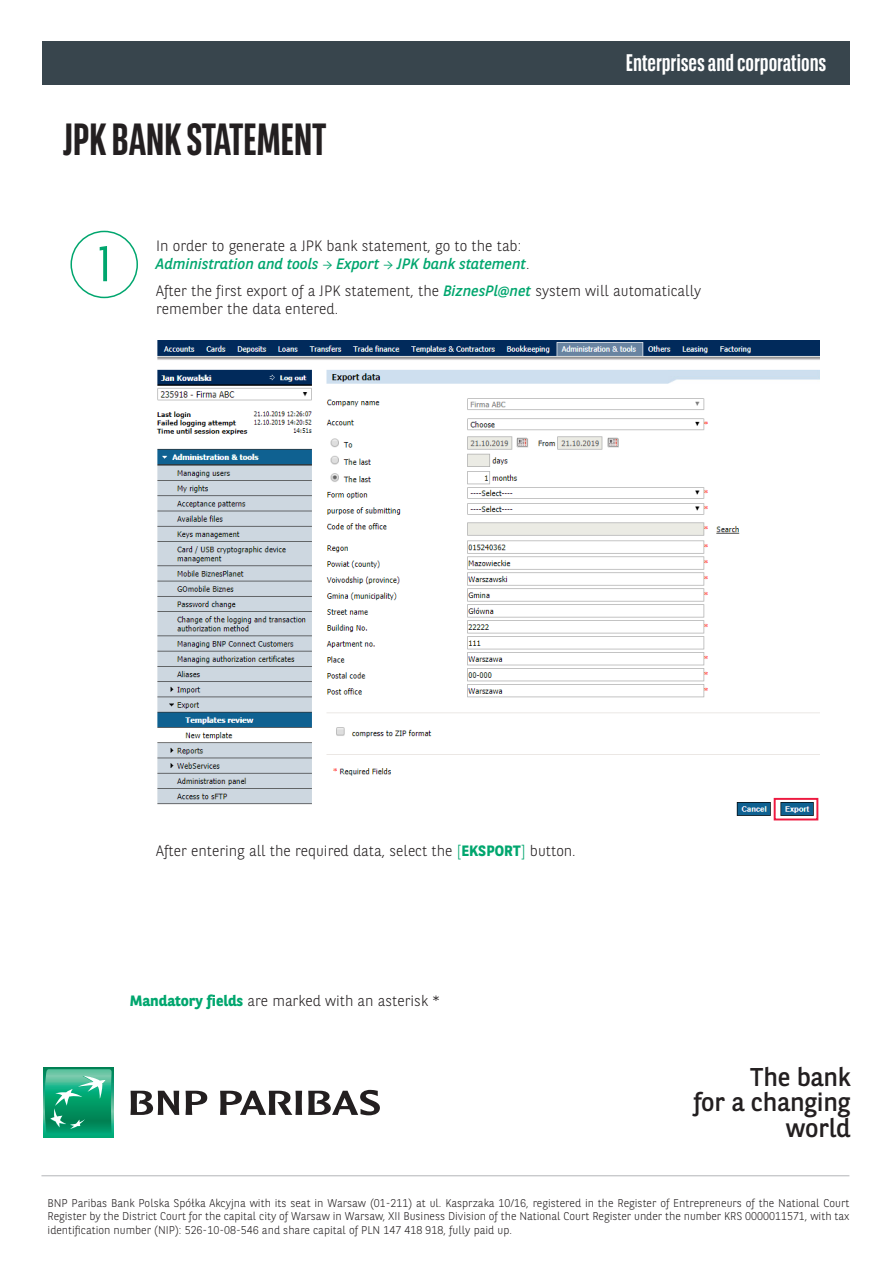
<style>
.page{position:relative;width:893px;height:1263px;background:#fff}
.page>*{position:absolute;margin:0;border:0;box-sizing:border-box;transform-origin:0 0}
.t1{font:50.4px "BNPP Sans Condensed";color:#00a66e}
.t2{font:700 45px "BNPP Sans Condensed";letter-spacing:-.01em;color:#231f20}
.t3{font:25.65px/25.7px "BNPP Sans";letter-spacing:-.01em;color:#231f20;text-align:right}
.t4{font:700 24px "BNPP Sans Condensed";color:#fff}
.t5{font:300 15px/18px "BNPP Sans";color:#231f20}
.t6{font:300 11.25px/13.5px "BNPP Sans";color:#231f20;text-align:justify}
.s1{font-weight:400;font-style:italic;color:#00a66e}
.s2{font-family:"Minion Pro";font-weight:400;color:#00a66e}
.s3{color:#00a66e}
.s4{font-weight:700;color:#00a66e}
</style>
<div class="page">
<svg style="left:43px;top:1068px;width:70px;height:69px"></svg>
<svg style="left:45px;top:1069px;width:67px;height:66px;background:#2cab82"></svg>
<svg style="left:130px;top:1091px;width:49px;height:24px"></svg>
<svg style="left:186px;top:1091px;width:21px;height:24px"></svg>
<svg style="left:220px;top:1091px;width:82px;height:24px"></svg>
<svg style="left:308px;top:1090px;width:72px;height:25px"></svg>
<hr style="left:41px;top:1175px;width:808px;height:1px;background:#bcbdc0">
<div style="left:42px;top:41px;width:808px;height:44px;background:#38454d"></div>
<svg style="left:70px;top:231px;width:68px;height:67px"></svg>
<img style="left:156px;top:341px;width:663px;height:480px">
<div style="left:774px;top:798px;width:44px;height:22px;border:2px solid #ed1a40"></div>
<p class="t2" style="left:63px;top:113px;width:265px">JPK BANK STATEMENT</p>
<p class="t4" style="left:626px;top:48px;width:202px">Enterprises and corporations</p>
<p class="t1" style="left:99px;top:232px;width:12px">1</p>
<p class="t5" style="left:156px;top:236px;width:375px">In order to generate a JPK bank statement, go to the tab:<br><span class="s1">Administration and tools</span> <span class="s2">→</span> <span class="s1">Export</span> <span class="s2">→</span> <span class="s1">JPK bank statement</span>.</p>
<p class="t5" style="left:156px;top:281px;width:546px">After the first export of a JPK statement, the <span class="s1">BiznesPl@net</span> system will automatically remember the data entered.</p>
<p class="t5" style="left:156px;top:841px;width:421px">After entering all the required data, select the <span class="s3">[</span><span class="s4">EKSPORT</span><span class="s3">]</span> button.</p>
<p class="t5" style="left:130px;top:991px;width:312px"><span class="s4">Mandatory fields</span> are marked with an asterisk *</p>
<p class="t3" style="left:693px;top:1063px;width:159px">The bank<br>for a changing world</p>
<p class="t6" style="left:48px;top:1195px;width:803px">BNP Paribas Bank Polska Spółka Akcyjna with its seat in Warsaw (01-211) at ul. Kasprzaka 10/16, registered in the Register of Entrepreneurs of the National Court Register by the District Court for the capital city of Warsaw in Warsaw, XII Business Division of the National Court Register under the number KRS 0000011571, with tax identification number (NIP): 526-10-08-546 and share capital of PLN 147 418 918, fully paid up.</p>
</div>
